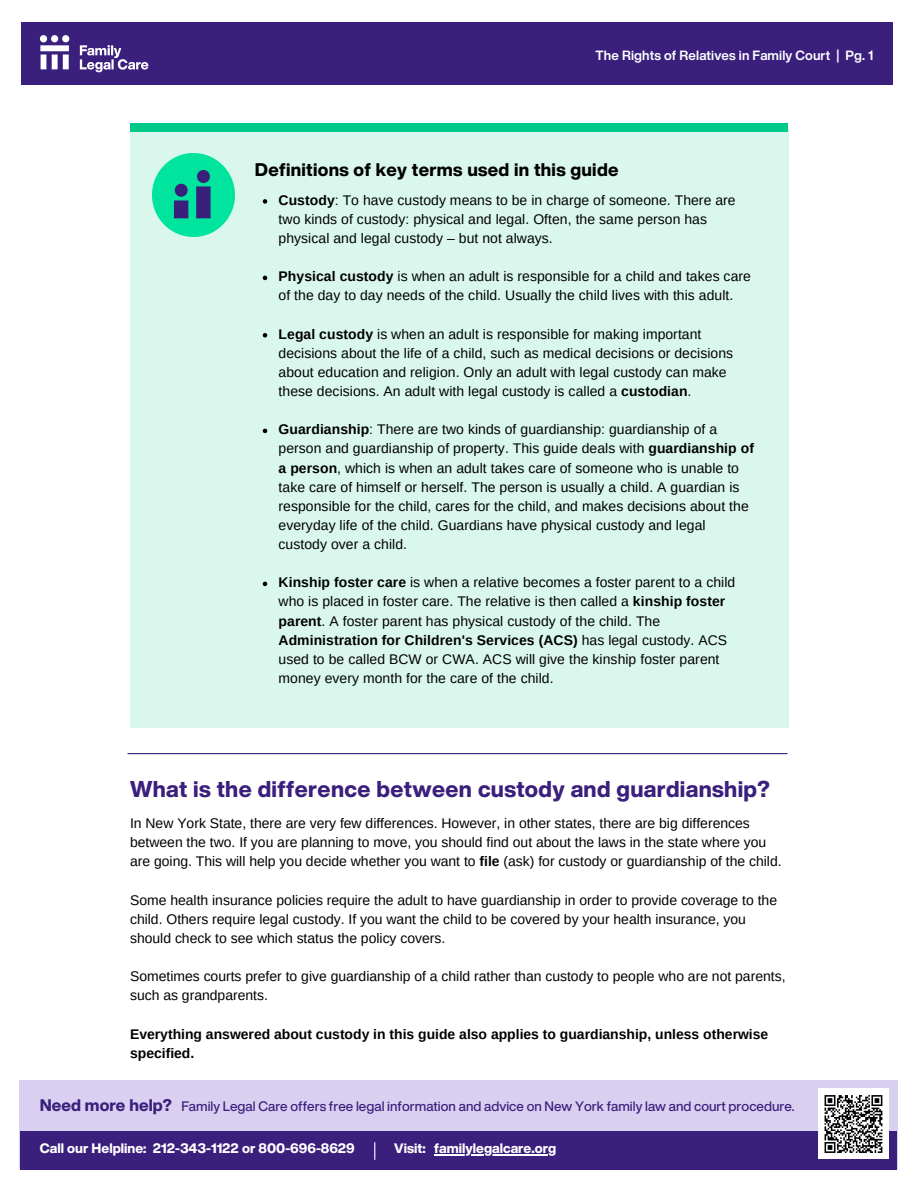
<style>
.page{position:relative;width:918px;height:1188px;background:#fff}
.page>*{position:absolute;margin:0;border:0;box-sizing:border-box;transform-origin:0 0}
.t1{font:800 22.5px "Helvetica Now Display";letter-spacing:.015em;color:#3a1f7c}
.t2{font:800 18px "Helvetica Now Display";letter-spacing:.015em;color:#000}
.t3{font:13.95px/19.2px "Arimo";letter-spacing:.005em;color:#000}
.t4{font:700 13.95px/19.2px "Arimo";color:#000}
.t5{font:500 13.5px "Helvetica Now Display";color:#3a1f7c}
.t6{font:800 13.5px "Helvetica Now Display";color:#fff}
.t7{font:700 13.2px "Helvetica Now Display";letter-spacing:.01em;color:#fff}
.s1{font-weight:700}
.s2{font-weight:800;font-size:16.5px}
</style>
<div class="page">
<div style="left:21px;top:22px;width:872px;height:63px;background:#3a1f7c"></div>
<svg style="left:40px;top:35px;width:108px;height:37px"></svg>
<div style="left:19px;top:1080px;width:879px;height:89px;background:#d9cff1"></div>
<div style="left:20px;top:1131px;width:876px;height:38px;background:#3a1f7c"></div>
<hr style="left:434px;top:1154px;width:122px;height:2px;background:#fff">
<svg style="left:374px;top:1143px;width:1px;height:16px"></svg>
<div style="left:818px;top:1088px;width:71px;height:71px;background:#fff"></div>
<div style="left:130px;top:128px;width:658px;height:600px;background:#daf7ee"></div>
<div style="left:130px;top:123px;width:658px;height:9px;background:#00c98a"></div>
<img style="left:152px;top:154px;width:82px;height:82px">
<svg style="left:263px;top:199px;width:4px;height:5px"></svg>
<svg style="left:263px;top:276px;width:4px;height:4px"></svg>
<svg style="left:263px;top:333px;width:4px;height:5px"></svg>
<svg style="left:263px;top:429px;width:4px;height:4px"></svg>
<svg style="left:263px;top:582px;width:4px;height:4px"></svg>
<hr style="left:128px;top:753px;width:659px;height:1px;background:#3a1f7c">
<svg style="left:824px;top:1095px;width:59px;height:58px"></svg>
<p class="t7" style="left:596px;top:45px;width:279px">The Rights of Relatives in Family Court | Pg. 1</p>
<p class="t2" style="left:255px;top:156px;width:365px">Definitions of key terms used in this guide</p>
<p class="t3" style="left:279px;top:190px;width:459px"><span class="s1">Custody</span>: To have custody means to be in charge of someone. There are two kinds of custody: physical and legal. Often, the same person has physical and legal custody – but not always.</p>
<p class="t3" style="left:279px;top:267px;width:474px"><span class="s1">Physical custody</span> is when an adult is responsible for a child and takes care of the day to day needs of the child. Usually the child lives with this adult.</p>
<p class="t3" style="left:279px;top:324px;width:456px"><span class="s1">Legal custody</span> is when an adult is responsible for making important decisions about the life of a child, such as medical decisions or decisions about education and religion. Only an adult with legal custody can make these decisions. An adult with legal custody is called a <span class="s1">custodian</span>.</p>
<p class="t3" style="left:279px;top:420px;width:477px"><span class="s1">Guardianship</span>: There are two kinds of guardianship: guardianship of a person and guardianship of property. This guide deals with <span class="s1">guardianship of a person</span>, which is when an adult takes care of someone who is unable to take care of himself or herself. The person is usually a child. A guardian is responsible for the child, cares for the child, and makes decisions about the everyday life of the child. Guardians have physical custody and legal custody over a child.</p>
<p class="t3" style="left:279px;top:573px;width:458px"><span class="s1">Kinship foster care</span> is when a relative becomes a foster parent to a child who is placed in foster care. The relative is then called a <span class="s1">kinship foster parent</span>. A foster parent has physical custody of the child. The <span class="s1">Administration for Children's Services (ACS)</span> has legal custody. ACS used to be called BCW or CWA. ACS will give the kinship foster parent money every month for the care of the child.</p>
<h1 class="t1" style="left:130px;top:772px;width:641px">What is the difference between custody and guardianship?</h1>
<p class="t3" style="left:130px;top:814px;width:653px">In New York State, there are very few differences. However, in other states, there are big differences between the two. If you are planning to move, you should find out about the laws in the state where you are going. This will help you decide whether you want to <span class="s1">file</span> (ask) for custody or guardianship of the child.</p>
<p class="t3" style="left:130px;top:890px;width:649px">Some health insurance policies require the adult to have guardianship in order to provide coverage to the child. Others require legal custody. If you want the child to be covered by your health insurance, you should check to see which status the policy covers.</p>
<p class="t3" style="left:130px;top:967px;width:657px">Sometimes courts prefer to give guardianship of a child rather than custody to people who are not parents, such as grandparents.</p>
<p class="t4" style="left:130px;top:1024px;width:640px">Everything answered about custody in this guide also applies to guardianship, unless otherwise specified.</p>
<p class="t5" style="left:40px;top:1096px;width:756px"><span class="s2">Need more help?</span> Family Legal Care offers free legal information and advice on New York family law and court procedure.</p>
<p class="t6" style="left:394px;top:1138px;width:33px">Visit:</p>
<p class="t6" style="left:40px;top:1138px;width:317px">Call our Helpline: 212-343-1122 or 800-696-8629</p>
<p class="t6" style="left:434px;top:1138px;width:123px">familylegalcare.org</p>
</div>
